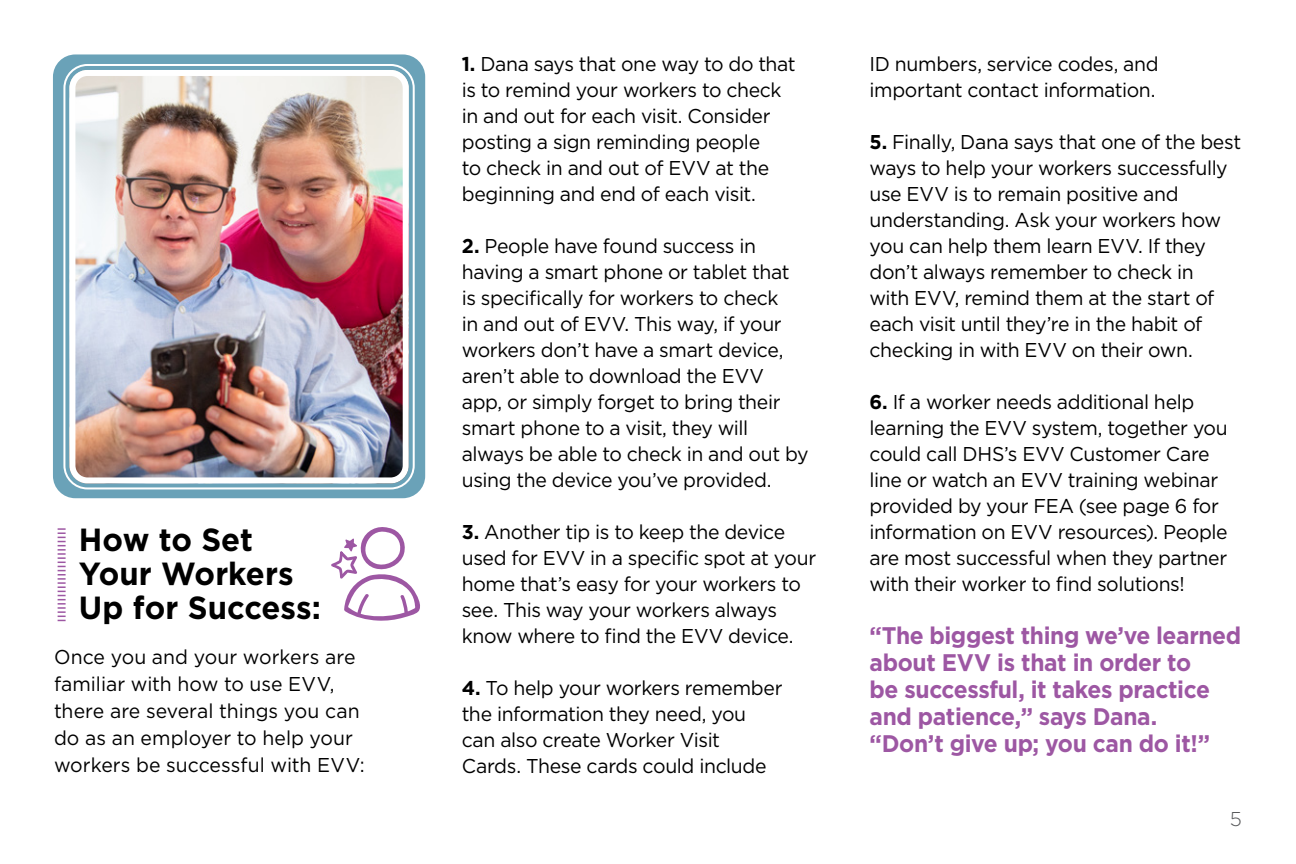
<style>
.page{position:relative;width:1296px;height:864px;background:#fff}
.page>*{position:absolute;margin:0;border:0;box-sizing:border-box;transform-origin:0 0}
.t1{font:700 32px "Gotham";color:#000}
.t2{font:700 24px/27px "Gotham";letter-spacing:-.015em;color:#9d57a3;scale:.95 1}
.t3{font:20px/26px "Gotham";letter-spacing:-.02em;color:#000}
.t4{font:20px/27px "Gotham";color:#000}
.t5{font:300 20px "Gotham";color:#58595b}
.s1{font-weight:700}
</style>
<div class="page">
<div style="left:53px;top:54px;width:372px;height:444px;background:#6aa2b8;border-radius:22px"></div>
<img style="left:69px;top:70px;width:340px;height:413px">
<div style="left:63px;top:64px;width:352px;height:425px;border:2px solid #fff;border-radius:23px"></div>
<div style="left:69px;top:70px;width:340px;height:413px;border:6px solid #fff;border-radius:15px"></div>
<svg style="left:58px;top:528px;width:8px;height:93px"></svg>
<svg style="left:331px;top:527px;width:89px;height:94px"></svg>
<p class="t1" style="left:79px;top:518px;width:176px">How to Set</p>
<p class="t1" style="left:79px;top:552px;width:216px">Your Workers</p>
<p class="t1" style="left:79px;top:586px;width:244px">Up for Success:</p>
<p class="t4" style="left:54px;top:643px;width:312px">Once you and your workers are familiar with how to use EVV, there are several things you can do as an employer to help your workers be successful with EVV:</p>
<p class="t3" style="left:462px;top:50px;width:336px"><span class="s1">1.</span> Dana says that one way to do that is to remind your workers to check in and out for each visit. Consider posting a sign reminding people<br>to check in and out of EVV at the beginning and end of each visit.</p>
<p class="t3" style="left:462px;top:232px;width:348px"><span class="s1">2.</span> People have found success in having a smart phone or tablet that is specifically for workers to check<br>in and out of EVV. This way, if your workers don’t have a smart device, aren’t able to download the EVV app, or simply forget to bring their smart phone to a visit, they will always be able to check in and out by using the device you’ve provided.</p>
<p class="t3" style="left:462px;top:518px;width:356px"><span class="s1">3.</span> Another tip is to keep the device used for EVV in a specific spot at your home that’s easy for your workers to see. This way your workers always know where to find the EVV device.</p>
<p class="t3" style="left:462px;top:674px;width:322px"><span class="s1">4.</span> To help your workers remember the information they need, you can also create Worker Visit<br>Cards. These cards could include</p>
<p class="t3" style="left:870px;top:50px;width:291px">ID numbers, service codes, and important contact information.</p>
<p class="t3" style="left:870px;top:128px;width:373px"><span class="s1">5.</span> Finally, Dana says that one of the best ways to help your workers successfully use EVV is to remain positive and understanding. Ask your workers how you can help them learn EVV. If they don’t always remember to check in<br>with EVV, remind them at the start of each visit until they’re in the habit of checking in with EVV on their own.</p>
<p class="t3" style="left:870px;top:388px;width:360px"><span class="s1">6.</span> If a worker needs additional help learning the EVV system, together you could call DHS’s EVV Customer Care line or watch an EVV training webinar provided by your FEA (see page 6 for information on EVV resources). People are most successful when they partner with their worker to find solutions!</p>
<p class="t2" style="left:870px;top:622px;width:393px">“The biggest thing we’ve learned about EVV is that in order to<br>be successful, it takes practice and patience,” says Dana.<br>“Don’t give up; you can do it!”</p>
<p class="t5" style="left:1230px;top:806px;width:14px">5</p>
</div>
